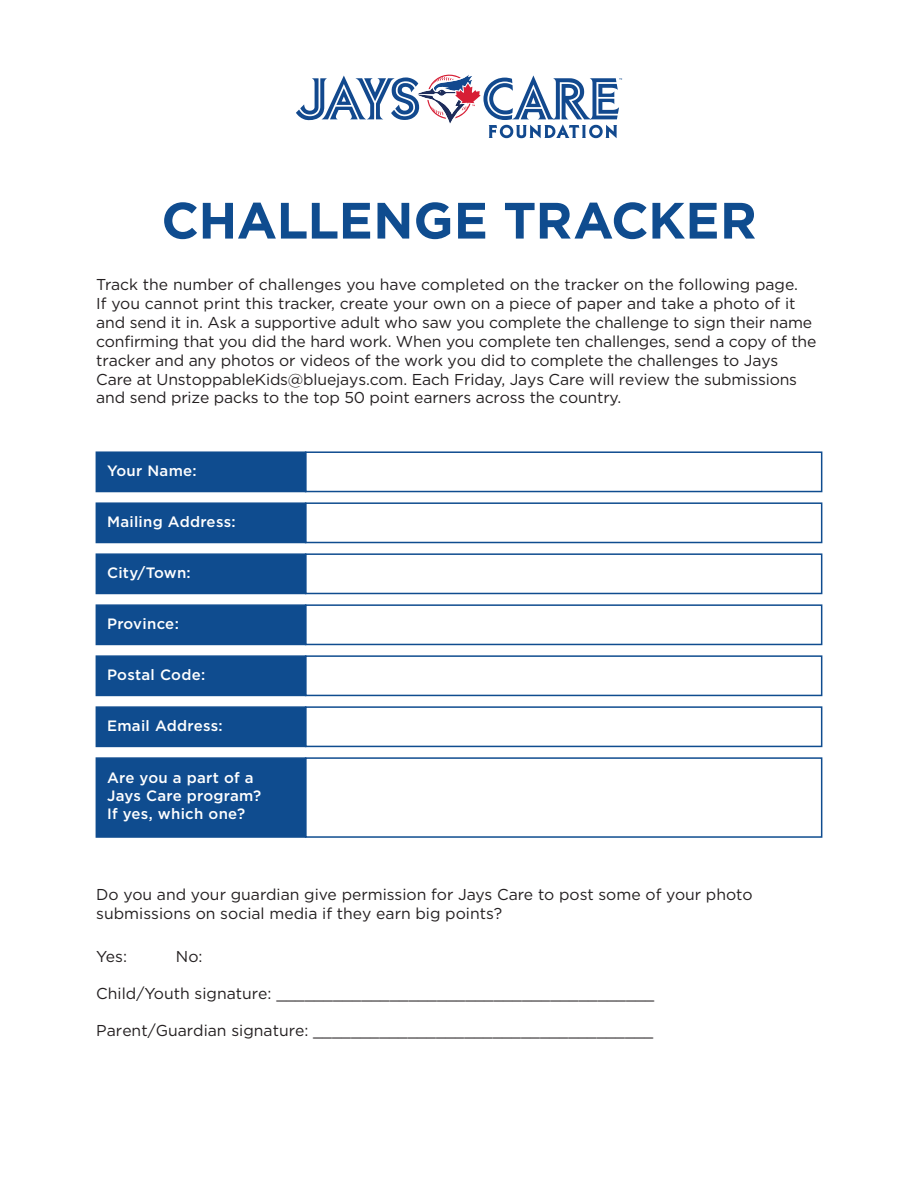
<style>
.page{position:relative;width:918px;height:1188px;background:#fff}
.page>*{position:absolute;margin:0;border:0;box-sizing:border-box;transform-origin:0 0}
.t1{font:700 51px "Gotham HTF";letter-spacing:-.01em;color:#0f4c8f}
.t2{font:15.75px/18.9px "Gotham HTF";letter-spacing:-.01em;color:#231f20}
.t3{font:500 15px/18px "Gotham HTF";letter-spacing:.02em;color:#fff}
</style>
<div class="page">
<div style="left:96px;top:451px;width:210px;height:41px;background:#0f4c8f;border:2px solid #0f4c8f"></div>
<div style="left:96px;top:502px;width:210px;height:41px;background:#0f4c8f;border:2px solid #0f4c8f"></div>
<div style="left:96px;top:553px;width:210px;height:41px;background:#0f4c8f;border:2px solid #0f4c8f"></div>
<div style="left:96px;top:604px;width:210px;height:41px;background:#0f4c8f;border:2px solid #0f4c8f"></div>
<div style="left:96px;top:655px;width:210px;height:41px;background:#0f4c8f;border:2px solid #0f4c8f"></div>
<div style="left:96px;top:706px;width:210px;height:41px;background:#0f4c8f;border:2px solid #0f4c8f"></div>
<div style="left:96px;top:757px;width:210px;height:81px;background:#0f4c8f;border:2px solid #0f4c8f"></div>
<div style="left:305px;top:451px;width:517px;height:41px;border:2px solid #0f4c8f"></div>
<div style="left:305px;top:502px;width:517px;height:41px;border:2px solid #0f4c8f"></div>
<div style="left:305px;top:553px;width:517px;height:41px;border:2px solid #0f4c8f"></div>
<div style="left:305px;top:604px;width:517px;height:41px;border:2px solid #0f4c8f"></div>
<div style="left:305px;top:655px;width:517px;height:41px;border:2px solid #0f4c8f"></div>
<div style="left:305px;top:706px;width:517px;height:41px;border:2px solid #0f4c8f"></div>
<div style="left:305px;top:757px;width:517px;height:81px;border:2px solid #0f4c8f"></div>
<svg style="left:296px;top:74px;width:326px;height:64px"></svg>
<h1 class="t1" style="left:161px;top:191px;width:597px">CHALLENGE TRACKER</h1>
<p class="t2" style="left:96px;top:275px;width:722px">Track the number of challenges you have completed on the tracker on the following page.<br>If you cannot print this tracker, create your own on a piece of paper and take a photo of it and send it in. Ask a supportive adult who saw you complete the challenge to sign their name confirming that you did the hard work. When you complete ten challenges, send a copy of the tracker and any photos or videos of the work you did to complete the challenges to Jays Care at UnstoppableKids@bluejays.com. Each Friday, Jays Care will review the submissions and send prize packs to the top 50 point earners across the country.</p>
<p class="t3" style="left:107px;top:461px;width:91px">Your Name:</p>
<p class="t3" style="left:107px;top:512px;width:130px">Mailing Address:</p>
<p class="t3" style="left:107px;top:563px;width:85px">City/Town:</p>
<p class="t3" style="left:107px;top:614px;width:73px">Province:</p>
<p class="t3" style="left:107px;top:665px;width:100px">Postal Code:</p>
<p class="t3" style="left:107px;top:716px;width:117px">Email Address:</p>
<p class="t3" style="left:107px;top:768px;width:156px">Are you a part of a<br>Jays Care program?<br>If yes, which one?</p>
<p class="t2" style="left:96px;top:885px;width:658px">Do you and your guardian give permission for Jays Care to post some of your photo submissions on social media if they earn big points?</p>
<p class="t2" style="left:96px;top:946px;width:32px">Yes:</p>
<p class="t2" style="left:176px;top:946px;width:28px">No:</p>
<p class="t2" style="left:96px;top:983px;width:560px">Child/Youth signature: ________________________________________</p>
<p class="t2" style="left:96px;top:1020px;width:559px">Parent/Guardian signature: ____________________________________</p>
</div>
